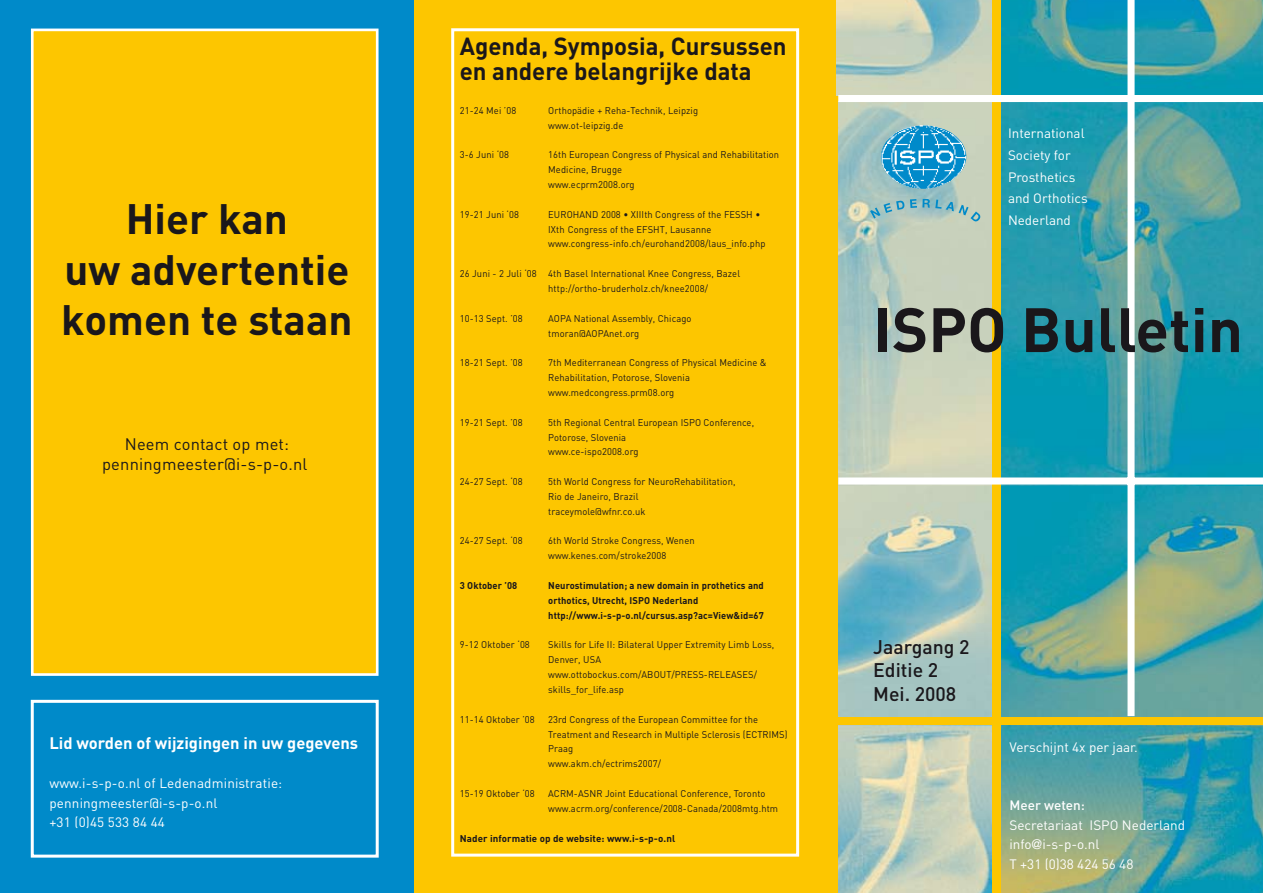
<style>
.page{position:relative;width:1263px;height:893px;background:#fff}
.page>*{position:absolute;margin:0;border:0;box-sizing:border-box;transform-origin:0 0}
.t1{font:700 61.65px "DIN";color:#1a171b}
.t2{font:700 42px/50.4px "DIN";color:#1a171b;text-align:center}
.t3{font:700 24.45px/25.5px "DIN";color:#1a171b}
.t4{font:500 19.5px/23.4px "DIN";color:#1a171b}
.t5{font:16.5px/19.8px "DIN";letter-spacing:.01em;color:#1a171b;text-align:center}
.t6{font:700 16.5px "DIN";color:#fff}
.t7{font:13.5px/21.9px "DIN";color:#fff}
.t8{font:500 13.5px "DIN";color:#fff}
.t9{font:9.75px/14.9px "DIN";letter-spacing:.01em;color:#1a171b;scale:.96 1}
.t10{font:700 9.75px/14.9px "DIN";letter-spacing:.01em;color:#1a171b;scale:.96 1}
.t11{font:700 9.75px "DIN";letter-spacing:.01em;color:#1a171b}
.s1{font-family:"Helvetica Neue"}
</style>
<div class="page">
<div style="left:414px;top:0;width:849px;height:893px;background:#fdc600"></div>
<img style="left:1001px;top:486px;width:262px;height:230px">
<img style="left:1001px;top:726px;width:262px;height:167px">
<img style="left:838px;top:486px;width:154px;height:230px">
<img style="left:838px;top:726px;width:154px;height:167px">
<img style="left:1001px;top:0;width:262px;height:95px">
<img style="left:836px;top:0;width:156px;height:95px">
<svg style="left:1001px;top:102px;width:262px;height:384px;background:#2c9cab"></svg>
<svg style="left:838px;top:102px;width:154px;height:384px;background:#bfcebc"></svg>
<div style="left:1127px;top:0;width:7px;height:716px;background:#fff"></div>
<div style="left:838px;top:95px;width:425px;height:7px;background:#fff"></div>
<div style="left:838px;top:477px;width:425px;height:8px;background:#fff"></div>
<svg style="left:870px;top:199px;width:111px;height:23px;background:#9ac0c0"></svg>
<img style="left:881px;top:125px;width:85px;height:64px;border-radius:50%">
<div style="left:0;top:0;width:414px;height:893px;background:#008ac9"></div>
<div style="left:31px;top:700px;width:348px;height:158px;border:3px solid #fff"></div>
<div style="left:451px;top:28px;width:348px;height:829px;border:3px solid #fff"></div>
<div style="left:32px;top:30px;width:345px;height:644px;background:#fdc600"></div>
<div style="left:31px;top:29px;width:347px;height:647px;border:3px solid #fff"></div>
<h2 class="t2" style="left:61px;top:192px;width:293px">Hier kan<br>uw advertentie komen te staan</h2>
<h3 class="t5" style="left:102px;top:434px;width:207px">Neem contact op met: penningmeester@i-s-p-o.nl</h3>
<h3 class="t6" style="left:49px;top:733px;width:310px">Lid worden of wijzigingen in uw gegevens</h3>
<h3 class="t7" style="left:49px;top:773px;width:234px;line-height:19.5px">www.i-s-p-o.nl of Ledenadministratie: penningmeester@i-s-p-o.nl<br>+31 (0)45 533 84 44</h3>
<h3 class="t3" style="left:460px;top:32px;width:328px">Agenda, Symposia, Cursussen en andere belangrijke data</h3>
<p class="t9" style="left:460px;top:103px;width:60px">21-24 Mei ’08</p>
<p class="t9" style="left:548px;top:103px;width:158px">Orthopädie + Reha-Technik, Leipzig www.ot-leipzig.de</p>
<p class="t9" style="left:460px;top:147px;width:53px">3-6 Juni ‘08</p>
<p class="t9" style="left:548px;top:147px;width:242px">16th European Congress of Physical and Rehabilitation<br>Medicine, Brugge<br>www.ecprm2008.org</p>
<p class="t9" style="left:460px;top:207px;width:63px">19-21 Juni ‘08</p>
<p class="t9" style="left:548px;top:207px;width:228px">EUROHAND 2008 • XIIIth Congress of the FESSH •<br>IXth Congress of the EFSHT, Lausanne www.congress-info.ch/eurohand2008/laus_info.php</p>
<p class="t9" style="left:548px;top:266px;width:201px;text-indent:-88px">26 Juni - 2 Juli ‘08 4th Basel International Knee Congress, Bazel http://ortho-bruderholz.ch/knee2008/</p>
<p class="t9" style="left:460px;top:311px;width:67px">10-13 Sept. ’08</p>
<p class="t9" style="left:548px;top:311px;width:151px">AOPA National Assembly, Chicago tmoran@AOPAnet.org</p>
<p class="t9" style="left:460px;top:355px;width:67px">18-21 Sept. ’08</p>
<p class="t9" style="left:548px;top:355px;width:229px">7th Mediterranean Congress of Physical Medicine &amp;<br>Rehabilitation, Potorose, Slovenia www.medcongress.prm08.org</p>
<p class="t9" style="left:460px;top:414px;width:67px">19-21 Sept. ’08</p>
<p class="t9" style="left:548px;top:414px;width:216px">5th Regional Central European ISPO Conference,<br>Potorose, Slovenia<br>www.ce-ispo2008.org</p>
<p class="t9" style="left:460px;top:474px;width:67px">24-27 Sept. ‘08</p>
<p class="t9" style="left:548px;top:474px;width:197px">5th World Congress for NeuroRehabilitation,<br>Rio de Janeiro, Brazil traceymole@wfnr.co.uk</p>
<p class="t9" style="left:460px;top:533px;width:67px">24-27 Sept. ‘08</p>
<p class="t9" style="left:548px;top:533px;width:154px">6th World Stroke Congress, Wenen www.kenes.com/stroke2008</p>
<p class="t10" style="left:460px;top:578px;width:61px">3 Oktober ’08</p>
<p class="t10" style="left:548px;top:578px;width:226px">Neurostimulation; a new domain in prothetics and orthotics, Utrecht, ISPO Nederland http://www.i-s-p-o.nl/cursus.asp?ac=View&amp;id=67</p>
<p class="t9" style="left:460px;top:637px;width:74px">9-12 Oktober ‘08</p>
<p class="t9" style="left:548px;top:637px;width:237px">Skills for Life II: Bilateral Upper Extremity Limb Loss, Denver, USA www.ottobockus.com/ABOUT/PRESS-RELEASES/ skills_for_life.asp</p>
<p class="t9" style="left:460px;top:711px;width:80px">11-14 Oktober ’08</p>
<p class="t9" style="left:548px;top:711px;width:251px">23rd Congress of the European Committee for the Treatment and Research in Multiple Sclerosis (ECTRIMS)<br>Praag<br>www.akm.ch/ectrims2007/</p>
<p class="t9" style="left:460px;top:786px;width:80px">15-19 Oktober ‘08</p>
<p class="t9" style="left:548px;top:786px;width:241px">ACRM-ASNR Joint Educational Conference, Toronto www.acrm.org/conference/2008-Canada/2008mtg.htm</p>
<p class="t11" style="left:460px;top:832px;width:217px">Nader informatie op de website: www.i-s-p-o.nl</p>
<h3 class="t7" style="left:1008px;top:122px;width:81px">International<br>Society for<br>Prosthetics and Orthotics<br>Nederland</h3>
<h1 class="t1" style="left:873px;top:289px;width:371px">ISPO Bulletin</h1>
<h3 class="t4" style="left:873px;top:634px;width:98px">Jaargang 2<br>Editie 2<br>Mei. 2008</h3>
<h3 class="t7" style="left:1009px;top:736px;width:130px">Verschijnt 4x per jaar.</h3>
<h3 class="t8" style="left:1009px;top:797px;width:77px">Meer weten:</h3>
<h3 class="t7" style="left:1009px;top:815px;width:177px;line-height:19.5px">Secretariaat ISPO Nederland info<span class="s1">@</span>i-s-p-o.nl<br>T +31 (0)38 424 56 48</h3>
</div>
